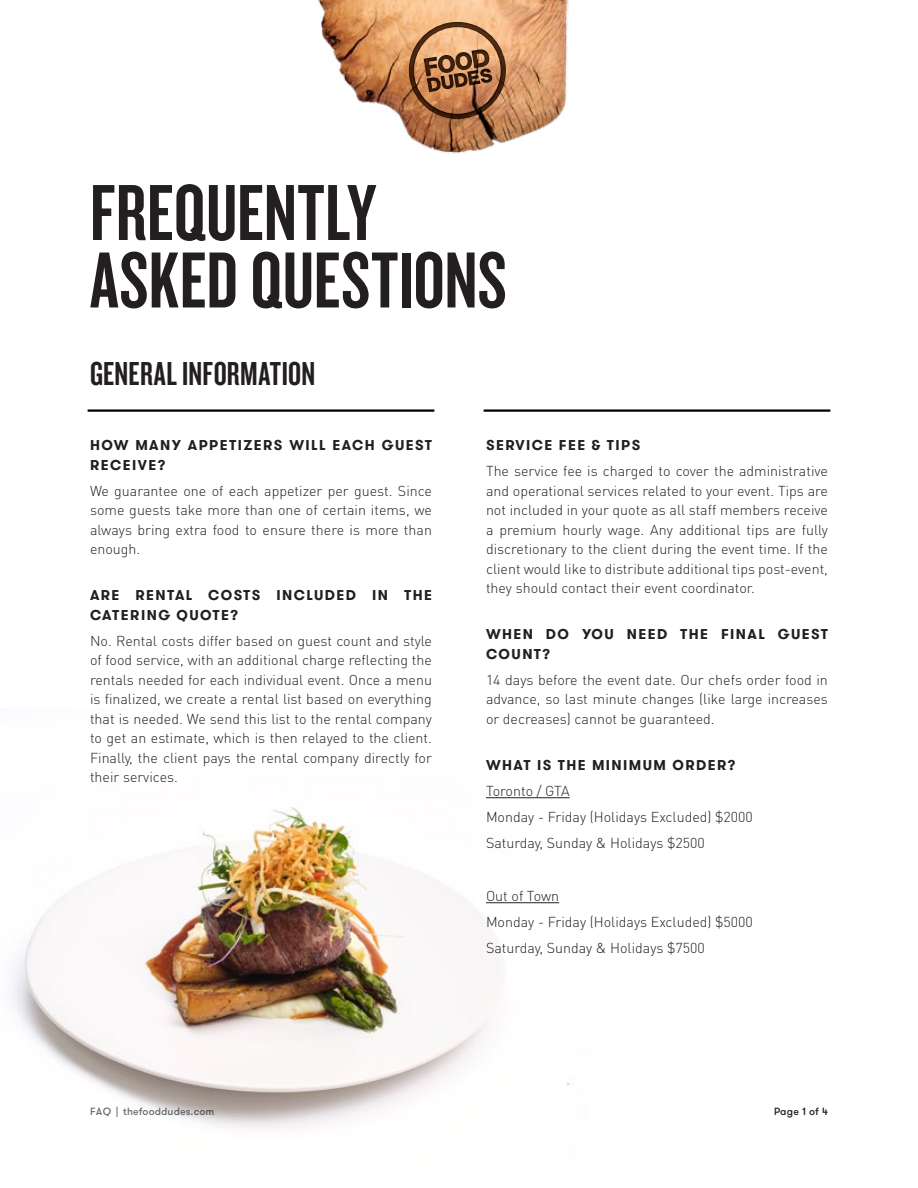
<style>
.page{position:relative;width:918px;height:1188px;background:#fff}
.page>*{position:absolute;margin:0;border:0;box-sizing:border-box;transform-origin:0 0}
.t1{font:82.5px/67.5px "Knockout HTF48 Featherweight";letter-spacing:.005em;color:#231f20}
.t2{font:34.5px "Knockout HTF48 Featherweight";letter-spacing:.01em;color:#231f20}
.t3{font:300 14.25px/19.5px "DIN Pro";color:#231f20;text-align:justify}
.t4{font:700 14.25px/19.5px "GT Walsheim";letter-spacing:.1em;color:#231f20}
.t5{font:500 10.5px "GT Walsheim";letter-spacing:.01em;color:#6d6e71}
.t6{font:500 10.5px "GT Walsheim";letter-spacing:.02em;color:#231f20}
</style>
<div class="page">
<hr style="left:88px;top:409px;width:346px;height:3px;background:#000">
<hr style="left:484px;top:409px;width:346px;height:3px;background:#000">
<img style="left:12px;top:797px;width:558px;height:332px">
<img style="left:318px;top:0;width:251px;height:154px">
<svg style="left:383px;top:3px;width:148px;height:118px;background:#c38d61"></svg>
<h1 class="t1" style="left:90px;top:180px;width:418px">FREQUENTLY<br>ASKED QUESTIONS</h1>
<h2 class="t2" style="left:90px;top:357px;width:227px">GENERAL INFORMATION</h2>
<p class="t4" style="left:90px;top:435px;width:344px">HOW MANY APPETIZERS WILL EACH GUEST<br>RECEIVE?</p>
<p class="t3" style="left:90px;top:480px;width:344px">We guarantee one of each appetizer per guest. Since some guests take more than one of certain items, we always bring extra food to ensure there is more than enough.</p>
<p class="t4" style="left:90px;top:585px;width:344px">ARE RENTAL COSTS INCLUDED IN THE<br>CATERING QUOTE?</p>
<p class="t3" style="left:90px;top:630px;width:344px">No. Rental costs differ based on guest count and style of food service, with an additional charge reflecting the rentals needed for each individual event. Once a menu is finalized, we create a rental list based on everything that is needed. We send this list to the rental company to get an estimate, which is then relayed to the client.<br>Finally, the client pays the rental company directly for their services.</p>
<p class="t4" style="left:486px;top:435px;width:156px">SERVICE FEE &amp; TIPS</p>
<p class="t3" style="left:486px;top:461px;width:344px">The service fee is charged to cover the administrative and operational services related to your event. Tips are not included in your quote as all staff members receive a premium hourly wage. Any additional tips are fully discretionary to the client during the event time. If the client would like to distribute additional tips post-event, they should contact their event coordinator.</p>
<p class="t4" style="left:486px;top:624px;width:343px">WHEN DO YOU NEED THE FINAL GUEST<br>COUNT?</p>
<p class="t3" style="left:486px;top:669px;width:343px">14 days before the event date. Our chefs order food in advance, so last minute changes (like large increases or decreases) cannot be guaranteed.</p>
<p class="t4" style="left:486px;top:755px;width:251px">WHAT IS THE MINIMUM ORDER?</p>
<p class="t3" style="left:486px;top:777px;width:268px;line-height:26.2px;text-align:left">Toronto / GTA<br>Monday - Friday (Holidays Excluded) $2000<br>Saturday, Sunday &amp; Holidays $2500</p>
<p class="t3" style="left:486px;top:882px;width:268px;line-height:26.2px;text-align:left">Out of Town<br>Monday - Friday (Holidays Excluded) $5000<br>Saturday, Sunday &amp; Holidays $7500</p>
<p class="t5" style="left:90px;top:1104px;width:126px">FAQ | thefooddudes.com</p>
<p class="t6" style="left:774px;top:1104px;width:55px">Page 1 of 4</p>
</div>
